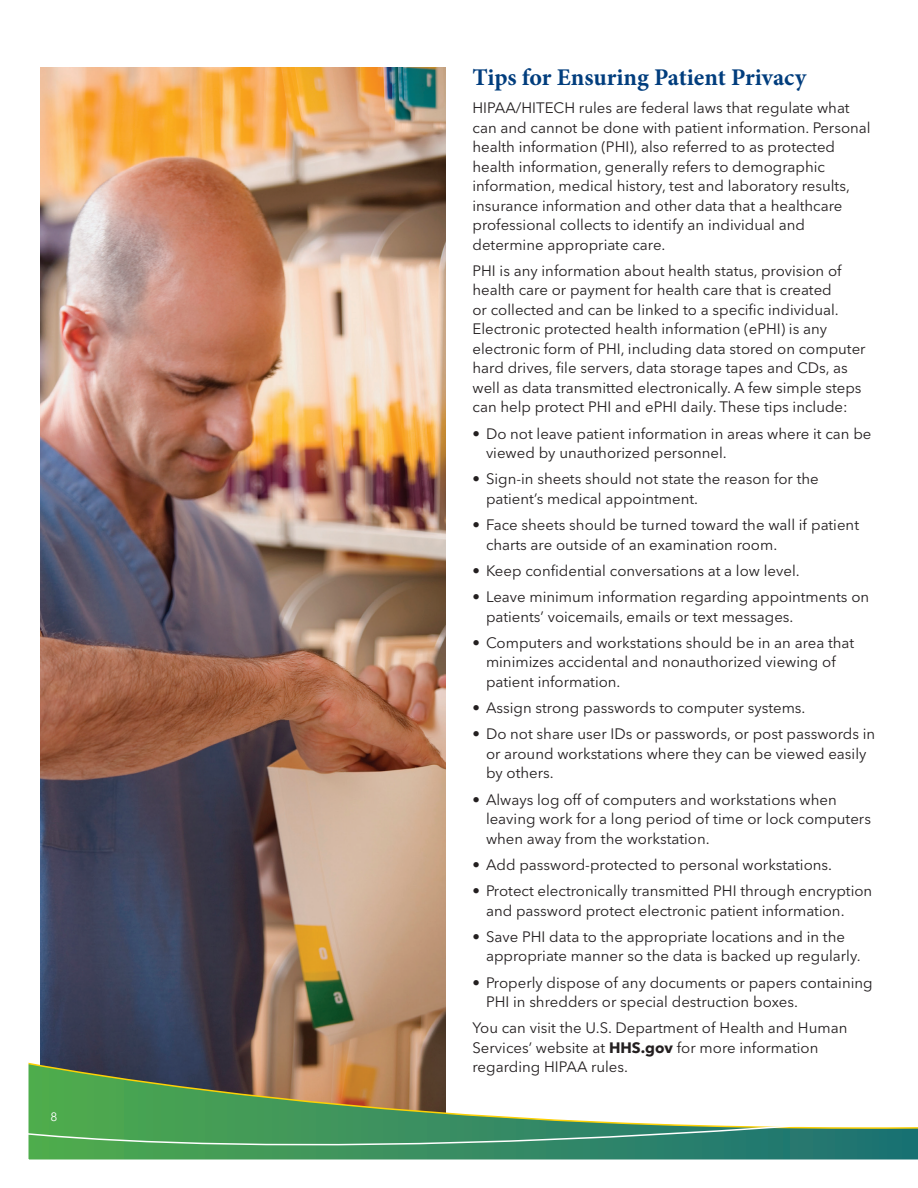
<style>
.page{position:relative;width:918px;height:1188px;background:#fff}
.page>*{position:absolute;margin:0;border:0;box-sizing:border-box;transform-origin:0 0}
.Headline{font:700 24px "Minion Pro";color:#013d7d}
.Body_Copy{font:15px/19.5px "Avenir Next LT Pro";color:#231f20}
.t1{font:12px "Avenir Next LT Pro";color:#fff}
.s1{font-weight:700}
</style>
<div class="page">
<img style="left:28px;top:67px;width:890px;height:1093px">
<p class="t1" style="left:51px;top:1109px;width:8px">8</p>
<p class="Headline" style="left:472px;top:60px;width:335px">Tips for Ensuring Patient Privacy</p>
<p class="Body_Copy" style="left:472px;top:98px;width:400px">HIPAA/HITECH rules are federal laws that regulate what can and cannot be done with patient information. Personal health information (PHI), also referred to as protected health information, generally refers to demographic information, medical history, test and laboratory results, insurance information and other data that a healthcare professional collects to identify an individual and determine appropriate care.</p>
<p class="Body_Copy" style="left:472px;top:261px;width:395px">PHI is any information about health status, provision of health care or payment for health care that is created<br>or collected and can be linked to a specific individual.<br>Electronic protected health information (ePHI) is any electronic form of PHI, including data stored on computer hard drives, file servers, data storage tapes and CDs, as well as data transmitted electronically. A few simple steps can help protect PHI and ePHI daily. These tips include:</p>
<p class="Body_Copy" style="left:486px;top:424px;width:387px;text-indent:-14px">• Do not leave patient information in areas where it can be viewed by unauthorized personnel.</p>
<p class="Body_Copy" style="left:486px;top:469px;width:334px;text-indent:-14px">• Sign-in sheets should not state the reason for the patient’s medical appointment.</p>
<p class="Body_Copy" style="left:486px;top:515px;width:375px;text-indent:-14px">• Face sheets should be turned toward the wall if patient charts are outside of an examination room.</p>
<p class="Body_Copy" style="left:472px;top:561px;width:329px">• Keep confidential conversations at a low level.</p>
<p class="Body_Copy" style="left:486px;top:587px;width:385px;text-indent:-14px">• Leave minimum information regarding appointments on patients’ voicemails, emails or text messages.</p>
<p class="Body_Copy" style="left:486px;top:633px;width:370px;text-indent:-14px">• Computers and workstations should be in an area that minimizes accidental and nonauthorized viewing of patient information.</p>
<p class="Body_Copy" style="left:472px;top:698px;width:335px">• Assign strong passwords to computer systems.</p>
<p class="Body_Copy" style="left:486px;top:724px;width:391px;text-indent:-14px">• Do not share user IDs or passwords, or post passwords in or around workstations where they can be viewed easily by others.</p>
<p class="Body_Copy" style="left:486px;top:790px;width:387px;text-indent:-14px">• Always log off of computers and workstations when leaving work for a long period of time or lock computers when away from the workstation.</p>
<p class="Body_Copy" style="left:472px;top:855px;width:361px">• Add password-protected to personal workstations.</p>
<p class="Body_Copy" style="left:486px;top:881px;width:388px;text-indent:-14px">• Protect electronically transmitted PHI through encryption and password protect electronic patient information.</p>
<p class="Body_Copy" style="left:486px;top:927px;width:376px;text-indent:-14px">• Save PHI data to the appropriate locations and in the appropriate manner so the data is backed up regularly.</p>
<p class="Body_Copy" style="left:486px;top:973px;width:388px;text-indent:-14px">• Properly dispose of any documents or papers containing<br>PHI in shredders or special destruction boxes.</p>
<p class="Body_Copy" style="left:472px;top:1018px;width:376px">You can visit the U.S. Department of Health and Human<br>Services’ website at <span class="s1">HHS.gov</span> for more information regarding HIPAA rules.</p>
</div>
